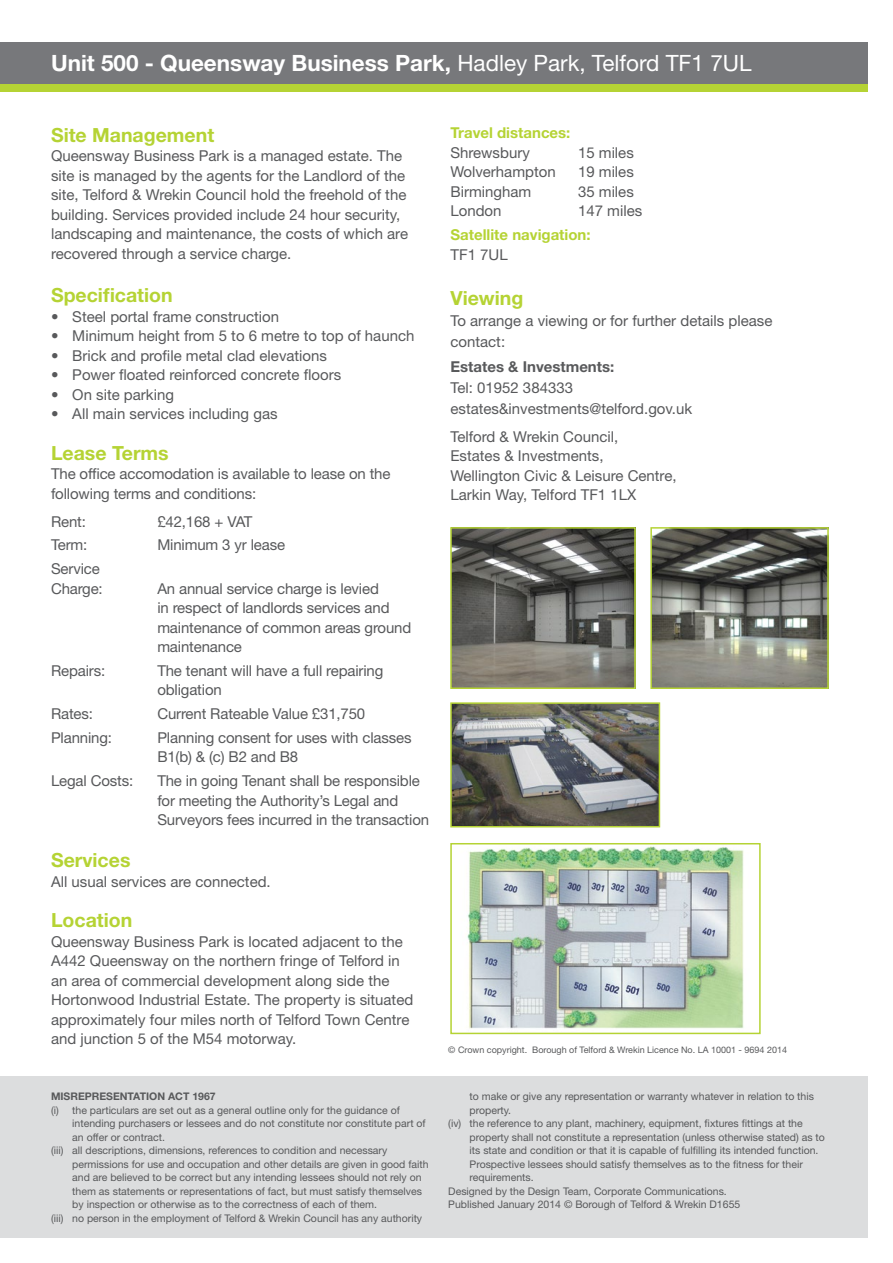
<style>
.page{position:relative;width:893px;height:1263px;background:#fff}
.page>*{position:absolute;margin:0;border:0;box-sizing:border-box;transform-origin:0 0}
.t1{font:700 22.5px "Helvetica Neue LT Std";color:#fff}
.t2{font:700 19.5px "Helvetica Neue LT Std";color:#b5d334}
.t3{font:15px/19.5px "Helvetica Neue LT Std";color:#58595b}
.t4{font:700 15px "Helvetica Neue LT Std";color:#b5d334}
.t5{font:700 15px "Helvetica Neue LT Std";color:#58595b}
.t6{font:10.5px/13.5px "Helvetica Neue LT Std";color:#58595b}
.t7{font:700 10.5px "Helvetica Neue LT Std";color:#58595b}
.t8{font:9px "Helvetica Neue LT Std";color:#58595b}
.s1{font-weight:400}
</style>
<div class="page">
<div style="left:0;top:43px;width:867px;height:42px;background:#77787b"></div>
<div style="left:0;top:84px;width:867px;height:7px;background:#b5d334"></div>
<div style="left:0;top:1076px;width:867px;height:161px;background:#dcddde"></div>
<img style="left:453px;top:530px;width:180px;height:156px">
<div style="left:450px;top:527px;width:186px;height:162px;border:2px solid #b5d334"></div>
<img style="left:653px;top:530px;width:173px;height:156px">
<div style="left:650px;top:527px;width:179px;height:162px;border:2px solid #b5d334"></div>
<img style="left:453px;top:705px;width:204px;height:119px">
<div style="left:450px;top:702px;width:210px;height:125px;border:2px solid #b5d334"></div>
<img style="left:467px;top:846px;width:277px;height:183px">
<div style="left:450px;top:843px;width:311px;height:191px;border:2px solid #b5d334"></div>
<p class="t1" style="left:51px;top:49px;width:702px">Unit 500 - Queensway Business Park, <span class="s1">Hadley Park, Telford TF1 7UL</span></p>
<p class="t2" style="left:51px;top:122px;width:165px">Site Management</p>
<p class="t3" style="left:51px;top:146px;width:359px">Queensway Business Park is a managed estate. The site is managed by the agents for the Landlord of the site, Telford &amp; Wrekin Council hold the freehold of the building. Services provided include 24 hour security, landscaping and maintenance, the costs of which are recovered through a service charge.</p>
<p class="t2" style="left:51px;top:283px;width:123px">Specification</p>
<p class="t3" style="left:51px;top:306px;width:230px">• Steel portal frame construction</p>
<p class="t3" style="left:51px;top:326px;width:365px">• Minimum height from 5 to 6 metre to top of haunch</p>
<p class="t3" style="left:51px;top:345px;width:278px">• Brick and profile metal clad elevations</p>
<p class="t3" style="left:51px;top:365px;width:292px">• Power floated reinforced concrete floors</p>
<p class="t3" style="left:51px;top:384px;width:124px">• On site parking</p>
<p class="t3" style="left:51px;top:404px;width:228px">• All main services including gas</p>
<p class="t2" style="left:51px;top:440px;width:119px">Lease Terms</p>
<p class="t3" style="left:51px;top:464px;width:341px">The office accomodation is available to lease on the following terms and conditions:</p>
<p class="t3" style="left:51px;top:511px;width:36px">Rent:</p>
<p class="t3" style="left:157px;top:511px;width:97px">£42,168 + VAT</p>
<p class="t3" style="left:51px;top:535px;width:38px">Term:</p>
<p class="t3" style="left:157px;top:535px;width:129px">Minimum 3 yr lease</p>
<p class="t3" style="left:51px;top:559px;width:50px">Service</p>
<p class="t3" style="left:51px;top:578px;width:53px">Charge:</p>
<p class="t3" style="left:157px;top:578px;width:256px">An annual service charge is levied<br>in respect of landlords services and maintenance of common areas ground maintenance</p>
<p class="t3" style="left:51px;top:660px;width:56px">Repairs:</p>
<p class="t3" style="left:157px;top:660px;width:228px">The tenant will have a full repairing obligation</p>
<p class="t3" style="left:51px;top:704px;width:44px">Rates:</p>
<p class="t3" style="left:157px;top:704px;width:209px">Current Rateable Value £31,750</p>
<p class="t3" style="left:51px;top:727px;width:63px">Planning:</p>
<p class="t3" style="left:157px;top:727px;width:256px">Planning consent for uses with classes<br>B1(b) &amp; (c) B2 and B8</p>
<p class="t3" style="left:51px;top:771px;width:84px">Legal Costs:</p>
<p class="t3" style="left:157px;top:771px;width:273px">The in going Tenant shall be responsible for meeting the Authority’s Legal and<br>Surveyors fees incurred in the transaction</p>
<p class="t2" style="left:51px;top:848px;width:81px">Services</p>
<p class="t3" style="left:51px;top:871px;width:221px">All usual services are connected.</p>
<p class="t2" style="left:51px;top:908px;width:83px">Location</p>
<p class="t3" style="left:51px;top:931px;width:364px">Queensway Business Park is located adjacent to the A442 Queensway on the northern fringe of Telford in an area of commercial development along side the Hortonwood Industrial Estate. The property is situated approximately four miles north of Telford Town Centre and junction 5 of the M54 motorway.</p>
<p class="t7" style="left:51px;top:1090px;width:166px">MISREPRESENTATION ACT 1967</p>
<p class="t6" style="left:72px;top:1103px;width:355px;text-indent:-21px">(i) the particulars are set out as a general outline only for the guidance of intending purchasers or lessees and do not constitute nor constitute part of an offer or contract.</p>
<p class="t6" style="left:72px;top:1143px;width:358px;text-indent:-21px">(iii) all descriptions, dimensions, references to condition and necessary permissions for use and occupation and other details are given in good faith and are believed to be correct but any intending lessees should not rely on them as statements or representations of fact, but must satisfy themselves by inspection or otherwise as to the correctness of each of them.</p>
<p class="t6" style="left:51px;top:1211px;width:373px">(iii) no person in the employment of Telford &amp; Wrekin Council has any authority</p>
<p class="t4" style="left:450px;top:124px;width:121px">Travel distances:</p>
<p class="t3" style="left:450px;top:142px;width:81px">Shrewsbury</p>
<p class="t3" style="left:578px;top:142px;width:57px">15 miles</p>
<p class="t3" style="left:450px;top:162px;width:107px">Wolverhampton</p>
<p class="t3" style="left:578px;top:162px;width:57px">19 miles</p>
<p class="t3" style="left:450px;top:181px;width:82px">Birmingham</p>
<p class="t3" style="left:578px;top:181px;width:57px">35 miles</p>
<p class="t3" style="left:450px;top:201px;width:53px">London</p>
<p class="t3" style="left:578px;top:201px;width:66px">147 miles</p>
<p class="t4" style="left:450px;top:225px;width:142px">Satellite navigation:</p>
<p class="t3" style="left:450px;top:244px;width:59px">TF1 7UL</p>
<p class="t2" style="left:450px;top:286px;width:74px">Viewing</p>
<p class="t3" style="left:450px;top:309px;width:323px;line-height:21px">To arrange a viewing or for further details please contact:</p>
<p class="t5" style="left:450px;top:357px;width:165px">Estates &amp; Investments:</p>
<p class="t3" style="left:450px;top:377px;width:124px">Tel: 01952 384333</p>
<p class="t3" style="left:450px;top:398px;width:243px">estates&amp;investments@telford.gov.uk</p>
<p class="t3" style="left:450px;top:426px;width:169px">Telford &amp; Wrekin Council,</p>
<p class="t3" style="left:450px;top:446px;width:155px">Estates &amp; Investments,</p>
<p class="t3" style="left:450px;top:465px;width:228px">Wellington Civic &amp; Leisure Centre,</p>
<p class="t3" style="left:450px;top:485px;width:187px">Larkin Way, Telford TF1 1LX</p>
<p class="t8" style="left:448px;top:1044px;width:340px">© Crown copyright. Borough of Telford &amp; Wrekin Licence No. LA 10001 - 9694 2014</p>
<p class="t6" style="left:470px;top:1089px;width:346px">to make or give any representation or warranty whatever in relation to this property.</p>
<p class="t6" style="left:470px;top:1116px;width:357px;text-indent:-21px">(iv) the reference to any plant, machinery, equipment, fixtures fittings at the property shall not constitute a representation (unless otherwise stated) as to its state and condition or that it is capable of fulfilling its intended function.<br>Prospective lessees should satisfy themselves as to the fitness for their requirements.</p>
<p class="t6" style="left:448px;top:1184px;width:280px">Designed by the Design Team, Corporate Communications.</p>
<p class="t6" style="left:448px;top:1197px;width:294px">Published January 2014 © Borough of Telford &amp; Wrekin D1655</p>
</div>
